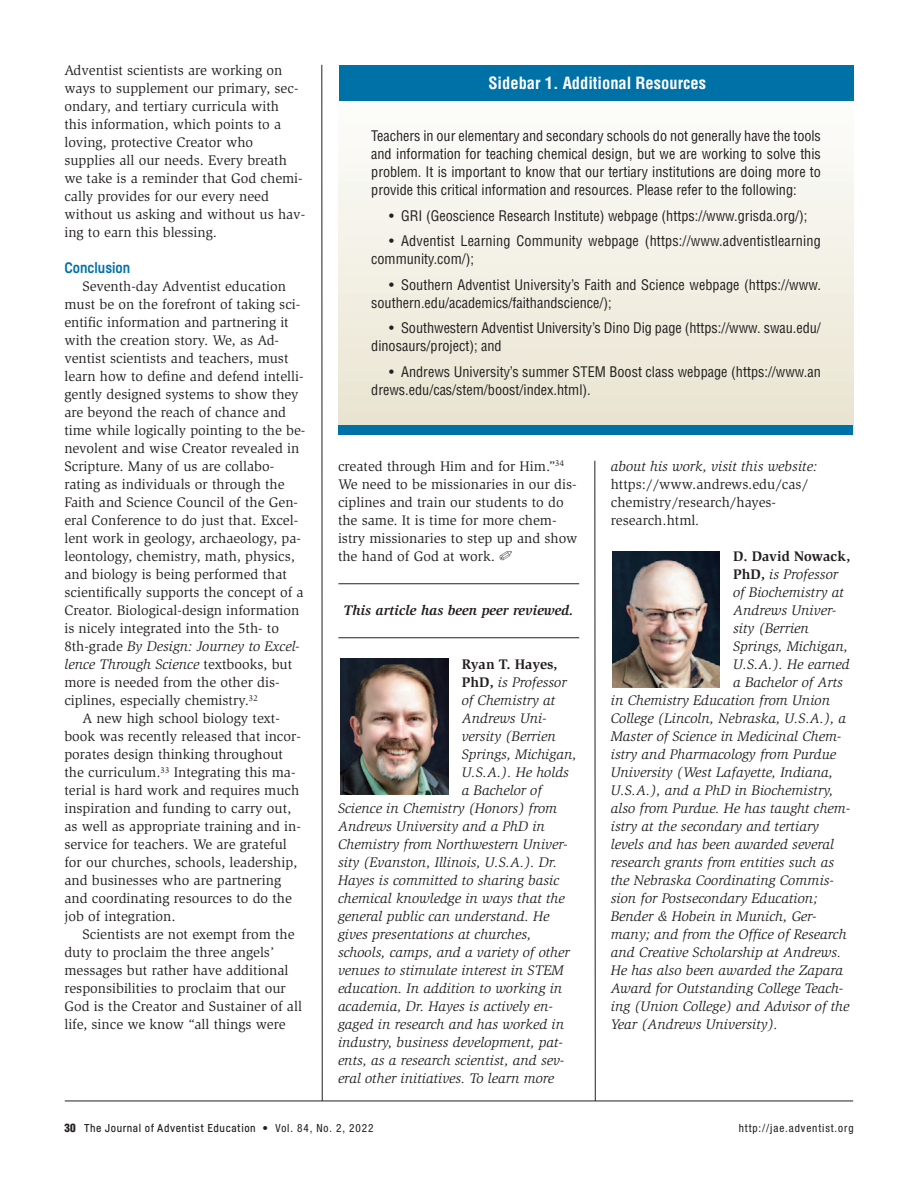
<style>
.page{position:relative;width:918px;height:1188px;background:#fff}
.page>*{position:absolute;margin:0;border:0;box-sizing:border-box;transform-origin:0 0}
.t1{font:700 condensed 16.5px "Helvetica";color:#fff}
.t2{font:700 15px "Fabrikat";color:#0071a7}
.t3{font:14.25px/18px "Slimbach Std";color:#231f20}
.t4{font:italic 14.25px "Slimbach Std";color:#231f20}
.t5{font:condensed 14.25px/18px "Helvetica";color:#231f20}
.t6{font:italic 700 14.25px "Slimbach Std";color:#231f20}
.t7{font:700 14.25px "Slimbach Std";color:#231f20}
.t8{font:700 14.25px "Slimbach Std";letter-spacing:-.02em;color:#231f20}
.t9{font:500 11.25px "Fabrikat";letter-spacing:.05em;color:#231f20}
.t10{font:condensed 11.25px "Helvetica Neue";letter-spacing:.08em;color:#231f20}
.t11{font:900 condensed 11.25px "Helvetica";color:#231f20}
.s1{font-style:italic}
.s2{font-weight:700;font-style:normal}
.s3{font-family:"Helvetica Neue";font-weight:400;font-stretch:condensed}
</style>
<div class="page">
<hr style="left:322px;top:65px;width:1px;height:1036px;background:#231f20">
<hr style="left:595px;top:461px;width:1px;height:640px;background:#231f20">
<hr style="left:65px;top:1101px;width:788px;height:1px;background:#231f20">
<svg style="left:338px;top:155px;width:515px;height:270px"></svg>
<div style="left:339px;top:65px;width:515px;height:36px;background:#0071a7"></div>
<div style="left:338px;top:425px;width:515px;height:10px;background:#0071a7"></div>
<img style="left:341px;top:659px;width:107px;height:136px">
<img style="left:612px;top:552px;width:108px;height:136px">
<hr style="left:338px;top:584px;width:241px;height:1px;background:#231f20">
<hr style="left:338px;top:638px;width:241px;height:1px;background:#231f20">
<p class="t3" style="left:64px;top:63px;width:242px">Adventist scientists are working on ways to supplement our primary, sec&shy;ondary, and tertiary curricula with this information, which points to a loving, protective Creator who supplies all our needs. Every breath we take is a reminder that God chemi&shy;cally provides for our every need without us asking and without us hav&shy;ing to earn this blessing.</p>
<p class="t2" style="left:64px;top:262px;width:67px">Conclusion</p>
<p class="t3" style="left:64px;top:279px;width:242px;text-indent:18px">Seventh-day Adventist education must be on the forefront of taking sci&shy;entific information and partnering it with the creation story. We, as Ad&shy;ventist scientists and teachers, must learn how to define and defend intelli&shy;gently designed systems to show they are beyond the reach of chance and time while logically pointing to the be&shy;nevolent and wise Creator revealed in Scripture. Many of us are collabo&shy;rating as individuals or through the Faith and Science Council of the Gen&shy;eral Conference to do just that. Excel&shy;lent work in geology, archaeology, pa&shy;leontology, chemistry, math, physics, and biology is being performed that scientifically supports the concept of a Creator. Biological-design information is nicely integrated into the 5th- to 8th-grade <span class="s1">By Design: Journey to Excel&shy;lence Through Science</span> textbooks, but more is needed from the other dis&shy;ciplines, especially chemistry.<sup>32</sup></p>
<p class="t3" style="left:64px;top:711px;width:238px;text-indent:18px">A new high school biology text&shy;book was recently released that incor&shy;porates design thinking throughout the curriculum.<sup>33</sup> Integrating this ma&shy;terial is hard work and requires much inspiration and funding to carry out, as well as appropriate training and in&shy;service for teachers. We are grateful for our churches, schools, leadership, and businesses who are partnering and coordinating resources to do the job of integration.</p>
<p class="t3" style="left:64px;top:927px;width:239px;text-indent:18px">Scientists are not exempt from the duty to proclaim the three angels’ messages but rather have additional responsibilities to proclaim that our God is the Creator and Sustainer of all life, since we know “all things were</p>
<p class="t1" style="left:488px;top:76px;width:219px">Sidebar 1. Additional Resources</p>
<p class="t5" style="left:371px;top:128px;width:451px;text-align:justify">Teachers in our elementary and secondary schools do not generally have the tools and information for teaching chemical design, but we are working to solve this problem. It is important to know that our tertiary institutions are doing more to provide this critical information and resources. Please refer to the following:</p>
<p class="t5" style="left:389px;top:208px;width:420px">• GRI (Geoscience Research Institute) webpage (https://www.grisda.org/);</p>
<p class="t5" style="left:371px;top:233px;width:451px;text-indent:18px">• Adventist Learning Community webpage (https://www.adventistlearning community.com/);</p>
<p class="t5" style="left:371px;top:277px;width:451px;text-indent:18px">• Southern Adventist University’s Faith and Science webpage (https://www. southern. edu/academics/faithandscience/);</p>
<p class="t5" style="left:371px;top:320px;width:451px;text-indent:18px">• Southwestern Adventist University’s Dino Dig page (https://www. swau. edu/ dinosaurs/project); and</p>
<p class="t5" style="left:371px;top:364px;width:451px;text-indent:18px">• Andrews University’s summer STEM Boost class webpage (https://www.an drews.edu/cas/stem/boost/index.html).</p>
<p class="t3" style="left:338px;top:459px;width:241px">created through Him and for Him.”<sup>34<br></sup>We need to be missionaries in our dis&shy;ciplines and train our students to do the same. It is time for more chem&shy;istry missionaries to step up and show the hand of God at work. ✐</p>
<p class="t6" style="left:343px;top:602px;width:232px">This article has been peer reviewed.</p>
<p class="t8" style="left:462px;top:659px;width:97px">Ryan T. Hayes,</p>
<p class="t4" style="left:462px;top:677px;width:106px"><span class="s2">PhD,</span> is Professor</p>
<p class="t4" style="left:462px;top:695px;width:95px">of Chemistry at</p>
<p class="t4" style="left:462px;top:713px;width:86px">Andrews Uni -</p>
<p class="t4" style="left:462px;top:731px;width:96px">versity (Berrien</p>
<p class="t4" style="left:462px;top:749px;width:116px">Springs, Michigan,</p>
<p class="t4" style="left:462px;top:767px;width:109px">U.S.A.). He holds</p>
<p class="t4" style="left:462px;top:785px;width:82px">a Bachelor of</p>
<p class="t4" style="left:338px;top:803px;width:221px">Science in Chemistry (Honors) from</p>
<p class="t4" style="left:338px;top:821px;width:208px">Andrews University and a PhD in</p>
<p class="t4" style="left:338px;top:839px;width:231px">Chemistry from Northwestern Univer-</p>
<p class="t4" style="left:338px;top:857px;width:221px">sity (Evanston, Illinois, U.S.A.). Dr.</p>
<p class="t4" style="left:338px;top:875px;width:223px">Hayes is committed to sharing basic</p>
<p class="t4" style="left:338px;top:893px;width:228px">chemical knowledge in ways that the</p>
<p class="t4" style="left:338px;top:911px;width:213px">general public can understand. He</p>
<p class="t4" style="left:338px;top:929px;width:195px">gives presentations at churches,</p>
<p class="t4" style="left:338px;top:947px;width:233px">schools, camps, and a variety of other</p>
<p class="t4" style="left:338px;top:965px;width:227px">venues to stimulate interest in STEM</p>
<p class="t4" style="left:338px;top:983px;width:226px">education. In addition to working in</p>
<p class="t4" style="left:338px;top:1001px;width:216px">academia, Dr. Hayes is actively en-</p>
<p class="t4" style="left:338px;top:1019px;width:228px">gaged in research and has worked in</p>
<p class="t4" style="left:338px;top:1037px;width:226px">industry, business development, pat-</p>
<p class="t4" style="left:338px;top:1055px;width:227px">ents, as a research scientist, and sev-</p>
<p class="t4" style="left:338px;top:1073px;width:218px">eral other initiatives. To learn more</p>
<p class="t3" style="left:611px;top:458px;width:208px"><span class="s1">about his work, visit this website: </span>https://www.andrews. edu/cas/ chemistry/research/hayes&shy;research.html<span class="s1">.</span></p>
<p class="t7" style="left:733px;top:551px;width:119px">D. David Nowack,</p>
<p class="t4" style="left:733px;top:569px;width:106px"><span class="s2">PhD,</span> is Professor</p>
<p class="t4" style="left:733px;top:587px;width:112px">of Biochemistry at</p>
<p class="t4" style="left:733px;top:605px;width:104px">Andrews Univer-</p>
<p class="t4" style="left:733px;top:623px;width:77px">sity (Berrien</p>
<p class="t4" style="left:733px;top:641px;width:116px">Springs, Michigan,</p>
<p class="t4" style="left:733px;top:659px;width:118px">U.S.A.). He earned</p>
<p class="t4" style="left:733px;top:677px;width:111px">a Bachelor of Arts</p>
<p class="t4" style="left:611px;top:695px;width:221px">in Chemistry Education from Union</p>
<p class="t4" style="left:611px;top:713px;width:237px">College (Lincoln, Nebraska, U.S.A.), a</p>
<p class="t4" style="left:611px;top:731px;width:232px">Master of Science in Medicinal Chem-</p>
<p class="t4" style="left:611px;top:749px;width:227px">istry and Pharmacology from Purdue</p>
<p class="t4" style="left:611px;top:767px;width:224px">University (West Lafayette, Indiana,</p>
<p class="t4" style="left:611px;top:785px;width:224px">U.S.A.), and a PhD in Biochemistry,</p>
<p class="t4" style="left:611px;top:803px;width:241px">also from Purdue. He has taught chem-</p>
<p class="t4" style="left:611px;top:821px;width:210px">istry at the secondary and tertiary</p>
<p class="t4" style="left:611px;top:839px;width:225px">levels and has been awarded several</p>
<p class="t4" style="left:611px;top:857px;width:225px">research grants from entities such as</p>
<p class="t4" style="left:611px;top:875px;width:224px">the Nebraska Coordinating Commis-</p>
<p class="t4" style="left:611px;top:893px;width:208px">sion for Postsecondary Education;</p>
<p class="t4" style="left:611px;top:911px;width:207px">Bender &amp; Hobein in Munich, Ger-</p>
<p class="t4" style="left:611px;top:929px;width:237px">many; and from the Office of Research</p>
<p class="t4" style="left:611px;top:947px;width:232px">and Creative Scholarship at Andrews.</p>
<p class="t4" style="left:611px;top:965px;width:234px">He has also been awarded the Zapara</p>
<p class="t4" style="left:611px;top:983px;width:234px">Award for Outstanding College Teach-</p>
<p class="t4" style="left:611px;top:1001px;width:240px">ing (Union College) and Advisor of the</p>
<p class="t4" style="left:611px;top:1019px;width:169px">Year (Andrews University).</p>
<p class="t11" style="left:65px;top:1123px;width:13px">30</p>
<p class="t9" style="left:84px;top:1124px;width:291px">The Journal of Adventist Education <span class="s3">• Vol. 84, No. 2, 2022</span></p>
<p class="t10" style="left:739px;top:1124px;width:116px">http://jae.adventist.org</p>
</div>
